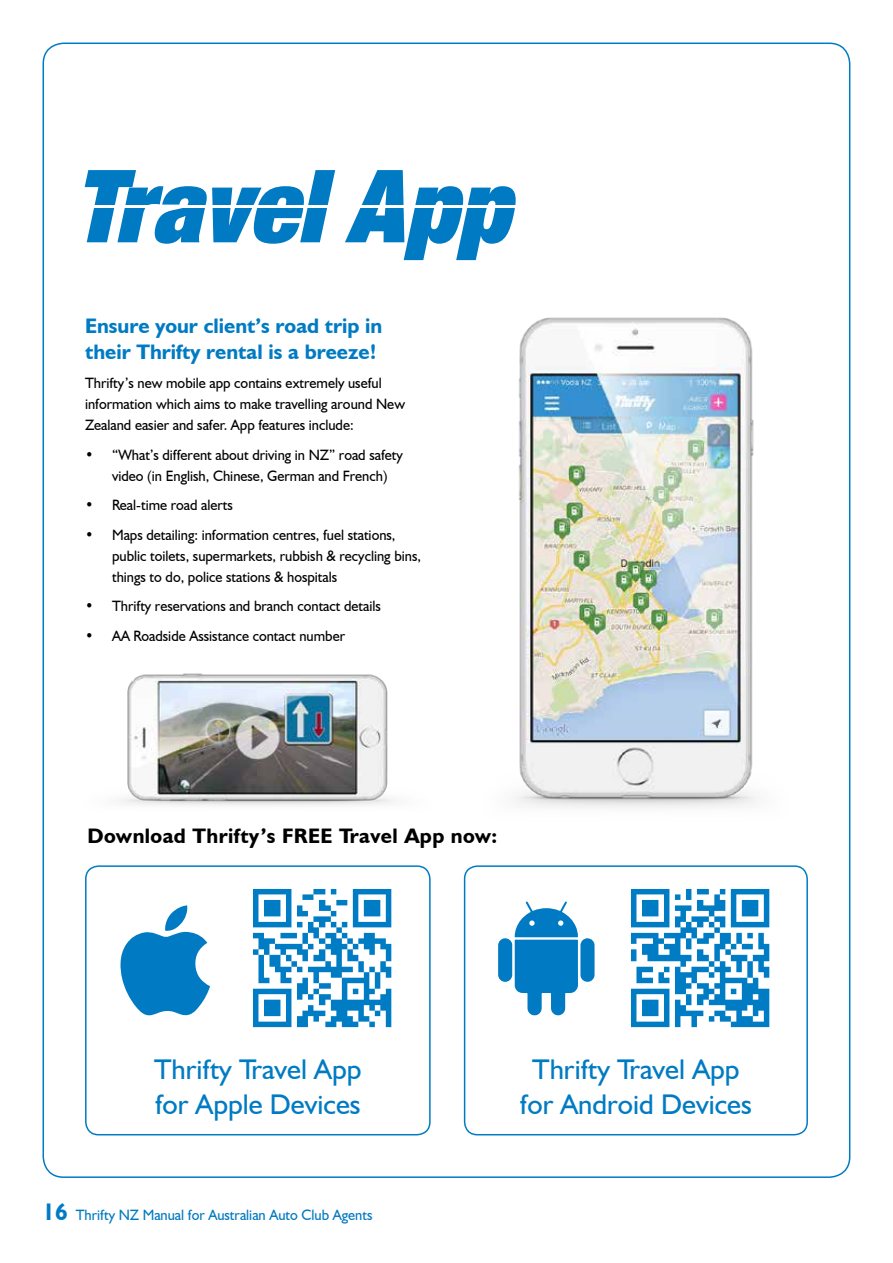
<style>
.page{position:relative;width:893px;height:1263px;background:#fff}
.page>*{position:absolute;margin:0;border:0;box-sizing:border-box;transform-origin:0 0}
.t1{font:italic 900 condensed 101.1px "Helvetica Neue LT Std";letter-spacing:-.005em;color:#007bc3}
.t2{font:28.5px/34.2px "Humanist 521 BT";color:#007bc3;text-align:center}
.t3{font:700 21px/25.5px "Humanist 521 BT";color:#007bc3}
.t4{font:700 21px "Humanist 521 BT";letter-spacing:.02em;color:#000}
.t5{font:15px/21px "Humanist 521 BT";color:#000;scale:.96 1}
.t6{font:15px "Humanist 521 BT";color:#0079c1;scale:.96 1}
.s1{font-weight:700;font-size:24px;color:#007bc3}
</style>
<div class="page">
<img style="left:86px;top:673px;width:224px;height:200px">
<img style="left:631px;top:925px;width:139px;height:103px">
<svg style="left:498px;top:925px;width:97px;height:91px"></svg>
<div style="left:86px;top:866px;width:344px;height:269px;background:#fff;border-radius:13px"></div>
<div style="left:85px;top:865px;width:346px;height:270px;border:1px solid #007bc3;border-radius:13px"></div>
<img style="left:253px;top:888px;width:139px;height:140px">
<svg style="left:120px;top:905px;width:90px;height:111px"></svg>
<img style="left:310px;top:210px;width:541px;height:715px">
<h1 class="t1" style="left:73px;top:142px;width:438px">Travel App</h1>
<h3 class="t3" style="left:85px;top:313px;width:299px">Ensure your client’s road trip in their Thrifty rental is a breeze!</h3>
<p class="t5" style="left:85px;top:372px;width:335px">Thrifty’s new mobile app contains extremely useful information which aims to make travelling around New<br>Zealand easier and safer. App features include:</p>
<p class="t5" style="left:112px;top:444px;width:304px;text-indent:-27px">• “What’s different about driving in NZ” road safety video (in English, Chinese, German and French)</p>
<p class="t5" style="left:85px;top:494px;width:156px">• Real-time road alerts</p>
<p class="t5" style="left:112px;top:524px;width:323px;text-indent:-27px">• Maps detailing: information centres, fuel stations, public toilets, supermarkets, rubbish &amp; recycling bins, things to do, police stations &amp; hospitals</p>
<p class="t5" style="left:85px;top:595px;width:310px">• Thrifty reservations and branch contact details</p>
<p class="t5" style="left:85px;top:625px;width:272px">• AA Roadside Assistance contact number</p>
<h3 class="t4" style="left:88px;top:823px;width:411px">Download Thrifty’s FREE Travel App now:</h3>
<h2 class="t2" style="left:154px;top:1052px;width:209px;text-align:left">Thrifty Travel App for Apple Devices</h2>
<p class="t6" style="left:43px;top:1206px;width:345px"><span class="s1">16</span> Thrifty NZ Manual for Australian Auto Club Agents</p>
<h2 class="t2" style="left:520px;top:1052px;width:233px">Thrifty Travel App for Android Devices</h2>
</div>
